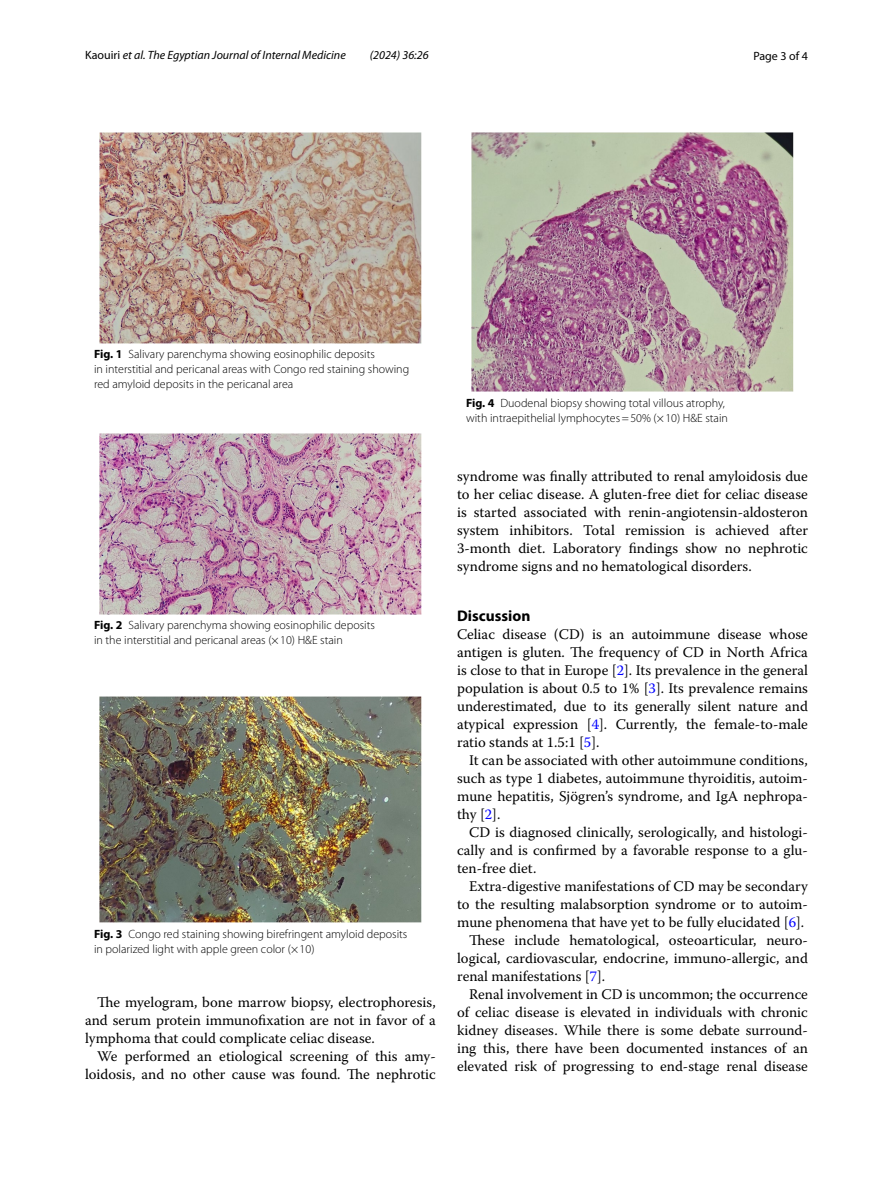
<style>
.page{position:relative;width:893px;height:1187px;background:#fff}
.page>*{position:absolute;margin:0;border:0;box-sizing:border-box;transform-origin:0 0}
.t1{font:700 15.45px "Myriad Pro";color:#000}
.t2{font:14.7px/18px "Warnock Pro";color:#000;text-align:justify}
.t3{font:300 12px/15px "Myriad Pro";color:#000}
.t4{font:italic 12px "Myriad Pro";color:#000}
.t5{font:12px "Myriad Pro";color:#000}
.s1{font-style:normal}
.s2{font-weight:700}
.s3{color:#00f}
</style>
<div class="page">
<img style="left:100px;top:133px;width:321px;height:210px">
<img style="left:100px;top:433px;width:321px;height:181px">
<img style="left:100px;top:696px;width:321px;height:226px">
<img style="left:472px;top:133px;width:321px;height:258px">
<p class="t4" style="left:85px;top:48px;width:262px"><span class="s1">Kaouiri</span> et al. The Egyptian Journal of Internal Medicine</p>
<p class="t4" style="left:370px;top:48px;width:60px">(2024) 36:26</p>
<p class="t5" style="left:753px;top:48px;width:56px">Page 3 of 4</p>
<p class="t3" style="left:94px;top:347px;width:317px"><span class="s2">Fig. 1</span> Salivary parenchyma showing eosinophilic deposits<br>in interstitial and pericanal areas with Congo red staining showing red amyloid deposits in the pericanal area</p>
<p class="t3" style="left:94px;top:618px;width:282px"><span class="s2">Fig. 2</span> Salivary parenchyma showing eosinophilic deposits in the interstitial and pericanal areas (×10) H&amp;E stain</p>
<p class="t3" style="left:94px;top:926px;width:315px"><span class="s2">Fig. 3</span> Congo red staining showing birefringent amyloid deposits in polarized light with apple green color (×10)</p>
<p class="t2" style="left:85px;top:993px;width:352px;text-indent:12px">The myelogram, bone marrow biopsy, electrophoresis, and serum protein immunofixation are not in favor of a lymphoma that could complicate celiac disease.</p>
<p class="t2" style="left:85px;top:1047px;width:352px;text-align:right">We performed an etiological screening of this amy&shy;loidosis, and no other cause was found. The nephrotic</p>
<p class="t3" style="left:466px;top:395px;width:263px"><span class="s2">Fig. 4</span> Duodenal biopsy showing total villous atrophy, with intraepithelial lymphocytes=50% (×10) H&amp;E stain</p>
<p class="t2" style="left:457px;top:467px;width:352px">syndrome was finally attributed to renal amyloidosis due to her celiac disease. A gluten-free diet for celiac disease is started associated with renin-angiotensin-aldosteron system inhibitors. Total remission is achieved after 3-month diet. Laboratory findings show no nephrotic syndrome signs and no hematological disorders.</p>
<p class="t1" style="left:457px;top:605px;width:75px">Discussion</p>
<p class="t2" style="left:457px;top:624px;width:352px">Celiac disease (CD) is an autoimmune disease whose antigen is gluten. The frequency of CD in North Africa is close to that in Europe [<span class="s3">2</span>]. Its prevalence in the general population is about 0.5 to 1% [<span class="s3">3</span>]. Its prevalence remains underestimated, due to its generally silent nature and atypical expression [<span class="s3">4</span>]. Currently, the female-to-male ratio stands at 1.5:1 [<span class="s3">5</span>].</p>
<p class="t2" style="left:457px;top:750px;width:352px;text-indent:12px">It can be associated with other autoimmune conditions, such as type 1 diabetes, autoimmune thyroiditis, autoim&shy;mune hepatitis, Sjögren’s syndrome, and IgA nephropa&shy;thy [<span class="s3">2</span>].</p>
<p class="t2" style="left:457px;top:822px;width:352px;text-indent:12px">CD is diagnosed clinically, serologically, and histologi&shy;cally and is confirmed by a favorable response to a glu&shy;ten-free diet.</p>
<p class="t2" style="left:469px;top:876px;width:340px">Extra-digestive manifestations of CD may be secondary</p>
<p class="t2" style="left:457px;top:894px;width:352px">to the resulting malabsorption syndrome or to autoim-</p>
<p class="t2" style="left:457px;top:912px;width:349px">mune phenomena that have yet to be fully elucidated [<span class="s3">6</span>].</p>
<p class="t2" style="left:469px;top:930px;width:340px">These include hematological, osteoarticular, neuro-</p>
<p class="t2" style="left:457px;top:948px;width:352px">logical, cardiovascular, endocrine, immuno-allergic, and</p>
<p class="t2" style="left:457px;top:966px;width:150px">renal manifestations [<span class="s3">7</span>].</p>
<p class="t2" style="left:469px;top:984px;width:340px">Renal involvement in CD is uncommon; the occurrence</p>
<p class="t2" style="left:457px;top:1002px;width:352px">of celiac disease is elevated in individuals with chronic</p>
<p class="t2" style="left:457px;top:1020px;width:352px">kidney diseases. While there is some debate surround-</p>
<p class="t2" style="left:457px;top:1038px;width:352px">ing this, there have been documented instances of an</p>
<p class="t2" style="left:457px;top:1056px;width:352px">elevated risk of progressing to end-stage renal disease</p>
</div>
